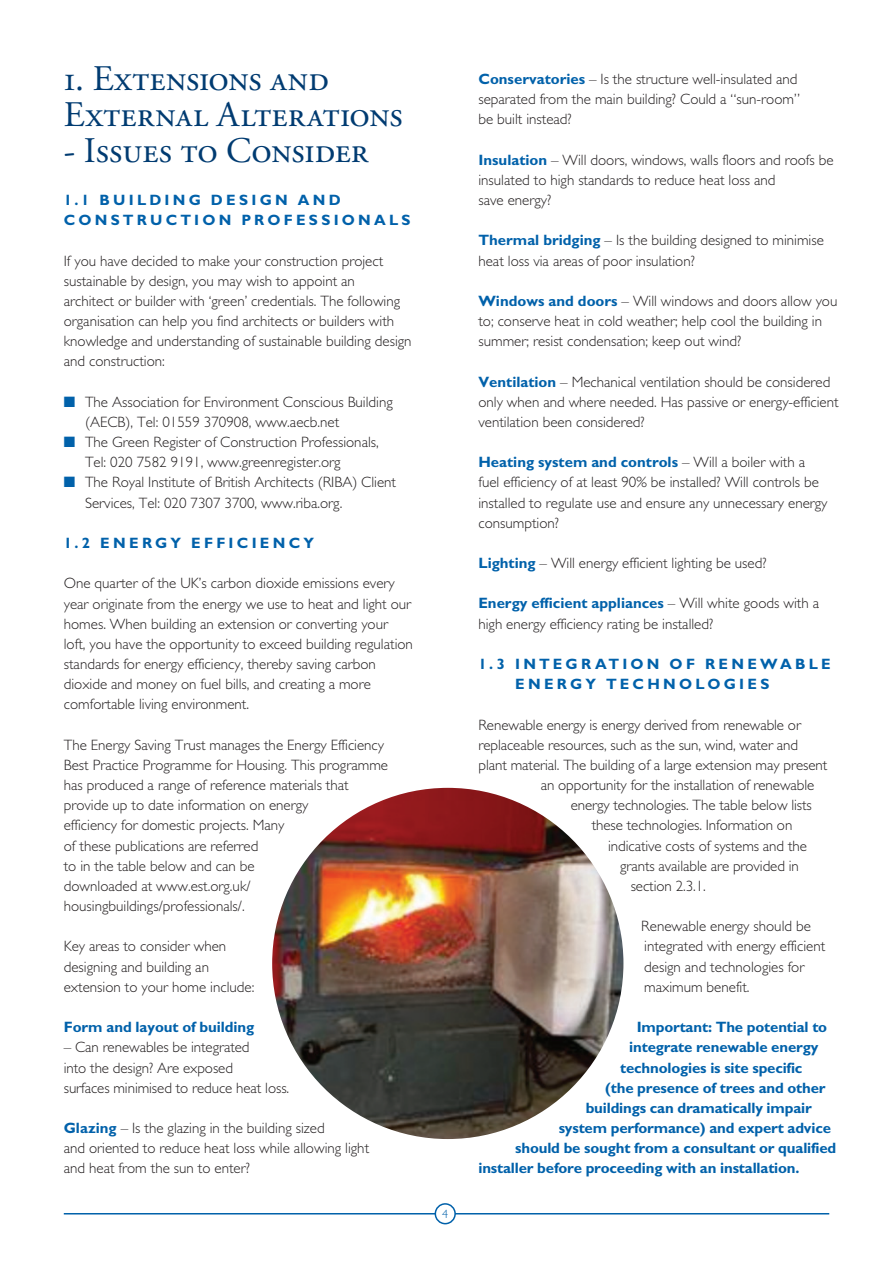
<style>
.page{position:relative;width:893px;height:1263px;background:#fff}
.page>*{position:absolute;margin:0;border:0;box-sizing:border-box;transform-origin:0 0}
.t1{font:36px/36px "Adobe Garamond Regular SC";color:#003b71}
.t2{font:300 15px/20.2px "Gill Sans";color:#231f20}
.t3{font:700 15px "Gill Sans";letter-spacing:-.01em;color:#0161aa}
.t4{font:700 15px/20.2px "Gill Sans";letter-spacing:.215em;color:#0161aa}
.t5{font:300 12px "Gill Sans";color:#0161aa}
.s1{color:#0161aa}
.s2{font-weight:700;color:#0161aa}
</style>
<div class="page">
<hr style="left:64px;top:1213px;width:765px;height:2px;background:#0161aa">
<img style="left:272px;top:788px;width:351px;height:351px;border-radius:50%">
<div style="left:435px;top:1204px;width:20px;height:20px;background:#fff;border-radius:50%"></div>
<div style="left:435px;top:1203px;width:21px;height:21px;border:2px solid #0161aa;border-radius:50%"></div>
<p class="t1" style="left:64px;top:64px;width:340px">1. Extensions and<br>External Alterations</p>
<p class="t1" style="left:64px;top:136px;width:306px">- Issues to Consider</p>
<p class="t4" style="left:64px;top:191px;width:348px">1.1 BUILDING DESIGN AND<br>CONSTRUCTION PROFESSIONALS</p>
<p class="t2" style="left:64px;top:252px;width:349px">If you have decided to make your construction project sustainable by design, you may wish to appoint an<br>architect or builder with ‘green’ credentials. The following organisation can help you find architects or builders with knowledge and understanding of sustainable building design and construction:</p>
<p class="t2" style="left:85px;top:393px;width:309px;text-indent:-21px"><span class="s1">■</span> The Association for Environment Conscious Building (AECB), Tel: 01559 370908, www.aecb.net</p>
<p class="t2" style="left:85px;top:434px;width:295px;text-indent:-21px"><span class="s1">■</span> The Green Register of Construction Professionals,<br>Tel: 020 7582 9191, www.greenregister.org</p>
<p class="t2" style="left:85px;top:474px;width:313px;text-indent:-21px"><span class="s1">■</span> The Royal Institute of British Architects (RIBA) Client<br>Services, Tel: 020 7307 3700, www.riba.org.</p>
<p class="t4" style="left:64px;top:534px;width:252px">1.2 ENERGY EFFICIENCY</p>
<p class="t2" style="left:64px;top:575px;width:351px">One quarter of the UK’s carbon dioxide emissions every year originate from the energy we use to heat and light our homes. When building an extension or converting your loft, you have the opportunity to exceed building regulation standards for energy efficiency, thereby saving carbon dioxide and money on fuel bills, and creating a more comfortable living environment.</p>
<p class="t2" style="left:64px;top:736px;width:326px">The Energy Saving Trust manages the Energy Efficiency<br>Best Practice Programme for Housing. This programme has produced a range of reference materials that</p>
<p class="t2" style="left:64px;top:797px;width:246px">provide up to date information on energy</p>
<p class="t2" style="left:64px;top:817px;width:222px">efficiency for domestic projects. Many</p>
<p class="t2" style="left:64px;top:837px;width:196px">of these publications are referred to in the table below and can be downloaded at www.est.org.uk/</p>
<p class="t2" style="left:64px;top:898px;width:182px">housingbuildings/professionals/.</p>
<p class="t2" style="left:478px;top:70px;width:323px"><span class="s2">Conservatories</span> – Is the structure well-insulated and separated from the main building? Could a “sun-room” be built instead?</p>
<p class="t2" style="left:478px;top:151px;width:357px"><span class="s2">Insulation</span> – Will doors, windows, walls floors and roofs be insulated to high standards to reduce heat loss and<br>save energy?</p>
<p class="t2" style="left:478px;top:232px;width:347px"><span class="s2">Thermal bridging</span> – Is the building designed to minimise heat loss via areas of poor insulation?</p>
<p class="t2" style="left:478px;top:292px;width:360px"><span class="s2">Windows and doors</span> – Will windows and doors allow you to; conserve heat in cold weather; help cool the building in summer; resist condensation; keep out wind?</p>
<p class="t2" style="left:478px;top:373px;width:362px"><span class="s2">Ventilation</span> – Mechanical ventilation should be considered only when and where needed. Has passive or energy-efficient ventilation been considered?</p>
<p class="t2" style="left:478px;top:454px;width:351px"><span class="s2">Heating system and controls</span> – Will a boiler with a fuel efficiency of at least 90% be installed? Will controls be installed to regulate use and ensure any unnecessary energy consumption?</p>
<p class="t2" style="left:478px;top:555px;width:290px"><span class="s2">Lighting</span> – Will energy efficient lighting be used?</p>
<p class="t2" style="left:478px;top:595px;width:342px"><span class="s2">Energy efficient appliances</span> – Will white goods with a high energy efficiency rating be installed?</p>
<p class="t4" style="left:515px;top:656px;width:317px;text-indent:-37px">1.3 INTEGRATION OF RENEWABLE<br>ENERGY TECHNOLOGIES</p>
<p class="t2" style="left:478px;top:716px;width:350px">Renewable energy is energy derived from renewable or replaceable resources, such as the sun, wind, water and plant material. The building of a large extension may present</p>
<p class="t2" style="left:541px;top:777px;width:275px">an opportunity for the installation of renewable</p>
<p class="t2" style="left:571px;top:797px;width:243px">energy technologies. The table below lists</p>
<p class="t2" style="left:592px;top:817px;width:202px">these technologies. Information on</p>
<p class="t2" style="left:608px;top:837px;width:200px">indicative costs of systems and the</p>
<p class="t2" style="left:620px;top:857px;width:180px">grants available are provided in</p>
<p class="t2" style="left:631px;top:877px;width:77px">section 2.3.1.</p>
<p class="t2" style="left:641px;top:918px;width:171px">Renewable energy should be</p>
<p class="t2" style="left:64px;top:938px;width:164px">Key areas to consider when</p>
<p class="t2" style="left:644px;top:938px;width:182px">integrated with energy efficient</p>
<p class="t2" style="left:64px;top:958px;width:147px">designing and building an</p>
<p class="t2" style="left:644px;top:958px;width:162px">design and technologies for</p>
<p class="t2" style="left:64px;top:978px;width:192px">extension to your home include:</p>
<p class="t2" style="left:644px;top:978px;width:107px">maximum benefit.</p>
<p class="t3" style="left:64px;top:1022px;width:192px">Form and layout of building</p>
<p class="t3" style="left:637px;top:1022px;width:192px">Important: The potential to</p>
<p class="t2" style="left:64px;top:1039px;width:187px">– Can renewables be integrated</p>
<p class="t3" style="left:629px;top:1042px;width:191px">integrate renewable energy</p>
<p class="t2" style="left:64px;top:1059px;width:171px">into the design? Are exposed</p>
<p class="t3" style="left:620px;top:1062px;width:184px">technologies is site specific</p>
<p class="t2" style="left:64px;top:1079px;width:227px">surfaces minimised to reduce heat loss.</p>
<p class="t3" style="left:605px;top:1083px;width:222px">(the presence of trees and other</p>
<p class="t3" style="left:586px;top:1103px;width:228px">buildings can dramatically impair</p>
<p class="t2" style="left:64px;top:1120px;width:262px"><span class="s2">Glazing</span> – Is the glazing in the building sized</p>
<p class="t3" style="left:559px;top:1123px;width:274px">system performance) and expert advice</p>
<p class="t2" style="left:64px;top:1140px;width:307px">and oriented to reduce heat loss while allowing light</p>
<p class="t3" style="left:515px;top:1143px;width:323px">should be sought from a consultant or qualified</p>
<p class="t2" style="left:64px;top:1160px;width:188px">and heat from the sun to enter?</p>
<p class="t3" style="left:478px;top:1163px;width:323px">installer before proceeding with an installation.</p>
<p class="t5" style="left:442px;top:1210px;width:7px">4</p>
</div>
